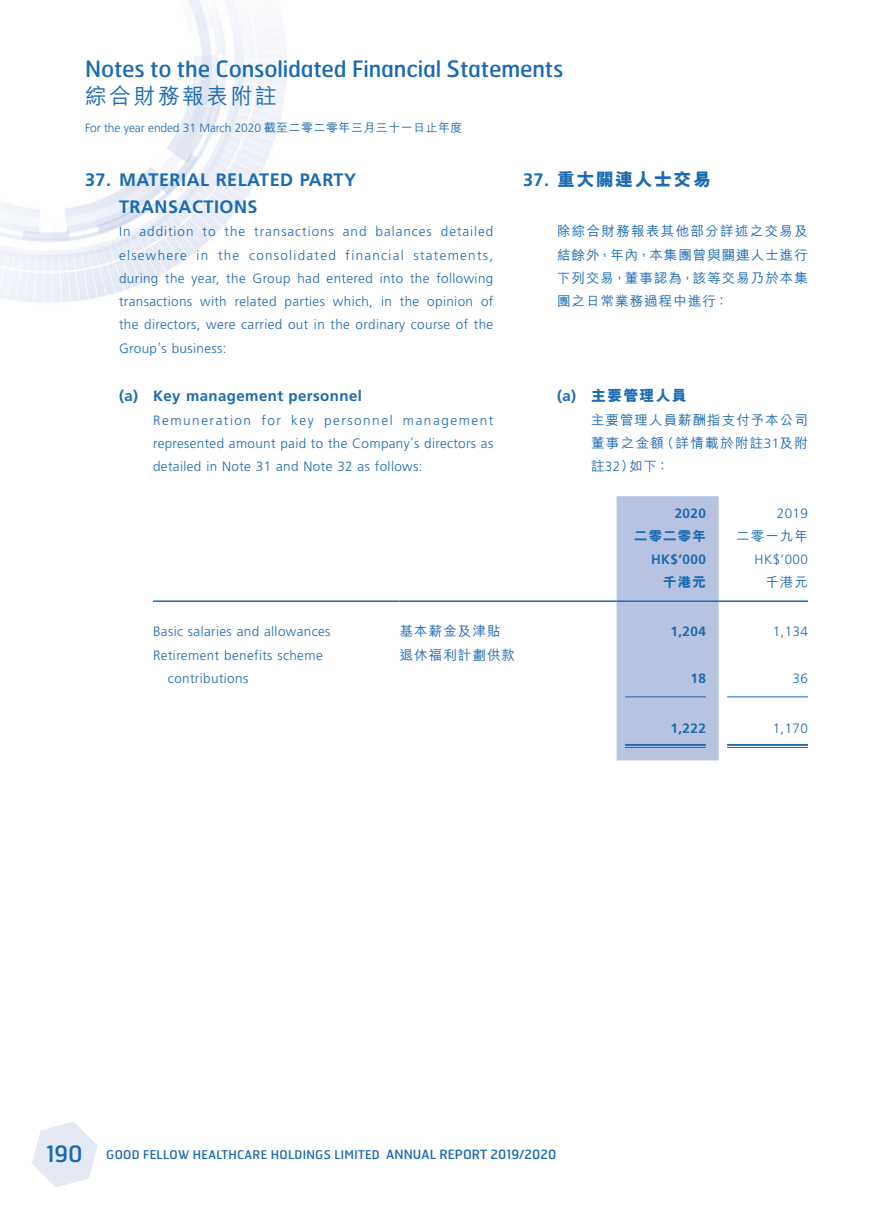
<style>
.page{position:relative;width:893px;height:1212px;background:#fff}
.page>*{position:absolute;margin:0;border:0;box-sizing:border-box;transform-origin:0 0}
.t1{font:22.5px "Hermes";letter-spacing:-.005em;color:#1c6ab2}
.t2{font:500 21.75px "M Hei HK";letter-spacing:.12em;color:#1c6ab2}
.Heading_1{font:700 18px/27px "Frutiger LT Std";letter-spacing:.03em;color:#1c6ab2}
.C_Heading_1{font:800 18px "M Hei HK";letter-spacing:.08em;color:#1c6ab2}
.Heading_2{font:700 15px "Frutiger LT Std";letter-spacing:.03em;color:#1c6ab2}
.C_Heading_2{font:800 15px "M Hei HK";letter-spacing:.08em;color:#1c6ab2}
.Body_Text{font:300 13.5px/23.2px "Frutiger LT Std";letter-spacing:.03em;color:#1c6ab2;text-align:justify}
.Body_Text-2{font:500 13.5px/23.2px "M Hei HK";letter-spacing:.08em;color:#1c6ab2;text-align:justify}
.Body_Text-3{font:700 13.5px "Frutiger LT Std";letter-spacing:.03em;color:#1c6ab2}
.Body_Text-4{font:800 13.5px "M Hei HK";letter-spacing:.08em;color:#1c6ab2}
.t3{font:12px "Hermes";letter-spacing:.025em;color:#1c6ab2}
.t4{font:300 12px "Frutiger LT Std";letter-spacing:-.01em;color:#1c6ab2}
.s1{font-family:"M Hei HK";font-weight:500}
.s2{font-family:"Frutiger LT Std";font-weight:700}
.s3{font-family:"Frutiger LT Std";font-weight:300}
.s4{font-size:22.5px}
.s5{font-size:12.75px}
</style>
<div class="page">
<img style="left:0;top:0;width:808px;height:761px">
<svg style="left:32px;top:1122px;width:65px;height:65px"></svg>
<div style="left:617px;top:496px;width:102px;height:264px;background:#b7c3e1"></div>
<hr style="left:153px;top:600px;width:247px;height:2px;background:#1c6ab2">
<hr style="left:400px;top:600px;width:217px;height:2px;background:#1c6ab2">
<hr style="left:617px;top:600px;width:102px;height:2px;background:#1c6ab2">
<hr style="left:719px;top:600px;width:89px;height:2px;background:#1c6ab2">
<hr style="left:625px;top:696px;width:81px;height:1px;background:#1c6ab2">
<hr style="left:727px;top:696px;width:81px;height:1px;background:#1c6ab2">
<hr style="left:625px;top:744px;width:81px;height:2px;background:#1c6ab2">
<hr style="left:625px;top:747px;width:81px;height:1px;background:#1c6ab2">
<hr style="left:727px;top:744px;width:81px;height:2px;background:#1c6ab2">
<hr style="left:727px;top:747px;width:81px;height:1px;background:#1c6ab2">
<h1 class="t1" style="left:85px;top:54px;width:480px">Notes to the Consolidated Financial Statements</h1>
<h2 class="t2" style="left:85px;top:80px;width:193px">綜合財務報表附註</h2>
<p class="t4" style="left:85px;top:121px;width:379px">For the year ended 31 March 2020 <span class="s1">截至二零二零年三月三十一日止年度</span></p>
<p class="C_Heading_1" style="left:523px;top:170px;width:189px"><span class="s2">37.</span> 重大關連人士交易</p>
<p class="Body_Text-2" style="left:557px;top:219px;width:252px">除綜合財務報表其他部分詳述之交易及結餘外，年內，本集團曾與關連人士進行下列交易，董事認為，該等交易乃於本集團之日常業務過程中進行：</p>
<p class="Heading_1" style="left:119px;top:166px;width:239px;text-indent:-34px">37. MATERIAL RELATED PARTY<br>TRANSACTIONS</p>
<p class="Body_Text" style="left:119px;top:220px;width:376px">In addition to the transactions and balances detailed elsewhere in the consolidated financial statements, during the year, the Group had entered into the following transactions with related parties which, in the opinion of the directors, were carried out in the ordinary course of the Group’s business:</p>
<p class="Heading_2" style="left:119px;top:387px;width:244px">(a) Key management personnel</p>
<p class="Body_Text" style="left:153px;top:409px;width:342px">Remuneration for key personnel management represented amount paid to the Company’s directors as detailed in Note 31 and Note 32 as follows:</p>
<p class="C_Heading_2" style="left:557px;top:388px;width:131px"><span class="s2">(a)</span> 主要管理人員</p>
<p class="Body_Text-2" style="left:591px;top:407px;width:218px">主要管理人員薪酬指支付予本公司董事之金額（詳情載於附註<span class="s3">31</span>及附註<span class="s3">32</span>）如下：</p>
<p class="Body_Text-3" style="left:675px;top:505px;width:33px">2020</p>
<p class="Body_Text" style="left:777px;top:502px;width:33px">2019</p>
<p class="Body_Text-4" style="left:634px;top:529px;width:73px">二零二零年</p>
<p class="Body_Text-2" style="left:736px;top:523px;width:73px">二零一九年</p>
<p class="Body_Text-3" style="left:651px;top:552px;width:56px">HK$’000</p>
<p class="Body_Text" style="left:755px;top:548px;width:55px">HK$’000</p>
<p class="Body_Text-4" style="left:663px;top:576px;width:44px">千港元</p>
<p class="Body_Text-2" style="left:765px;top:570px;width:44px">千港元</p>
<p class="Body_Text" style="left:153px;top:620px;width:179px">Basic salaries and allowances</p>
<p class="Body_Text-2" style="left:400px;top:618px;width:102px">基本薪金及津貼</p>
<p class="Body_Text-3" style="left:671px;top:624px;width:37px">1,204</p>
<p class="Body_Text" style="left:773px;top:620px;width:37px">1,134</p>
<p class="Body_Text" style="left:168px;top:643px;width:156px;text-indent:-15px">Retirement benefits scheme contributions</p>
<p class="Body_Text-2" style="left:400px;top:642px;width:117px">退休福利計劃供款</p>
<p class="Body_Text-3" style="left:690px;top:670px;width:17px">18</p>
<p class="Body_Text" style="left:792px;top:667px;width:17px">36</p>
<p class="Body_Text-3" style="left:671px;top:720px;width:37px">1,222</p>
<p class="Body_Text" style="left:773px;top:717px;width:37px">1,170</p>
<p class="t3" style="left:46px;top:1146px;width:512px"><span class="s4">190</span> GOOD FELLOW HEALTHCARE HOLDINGS LIMITED <span class="s5">ANNUAL REPORT 2019/2020</span></p>
</div>
